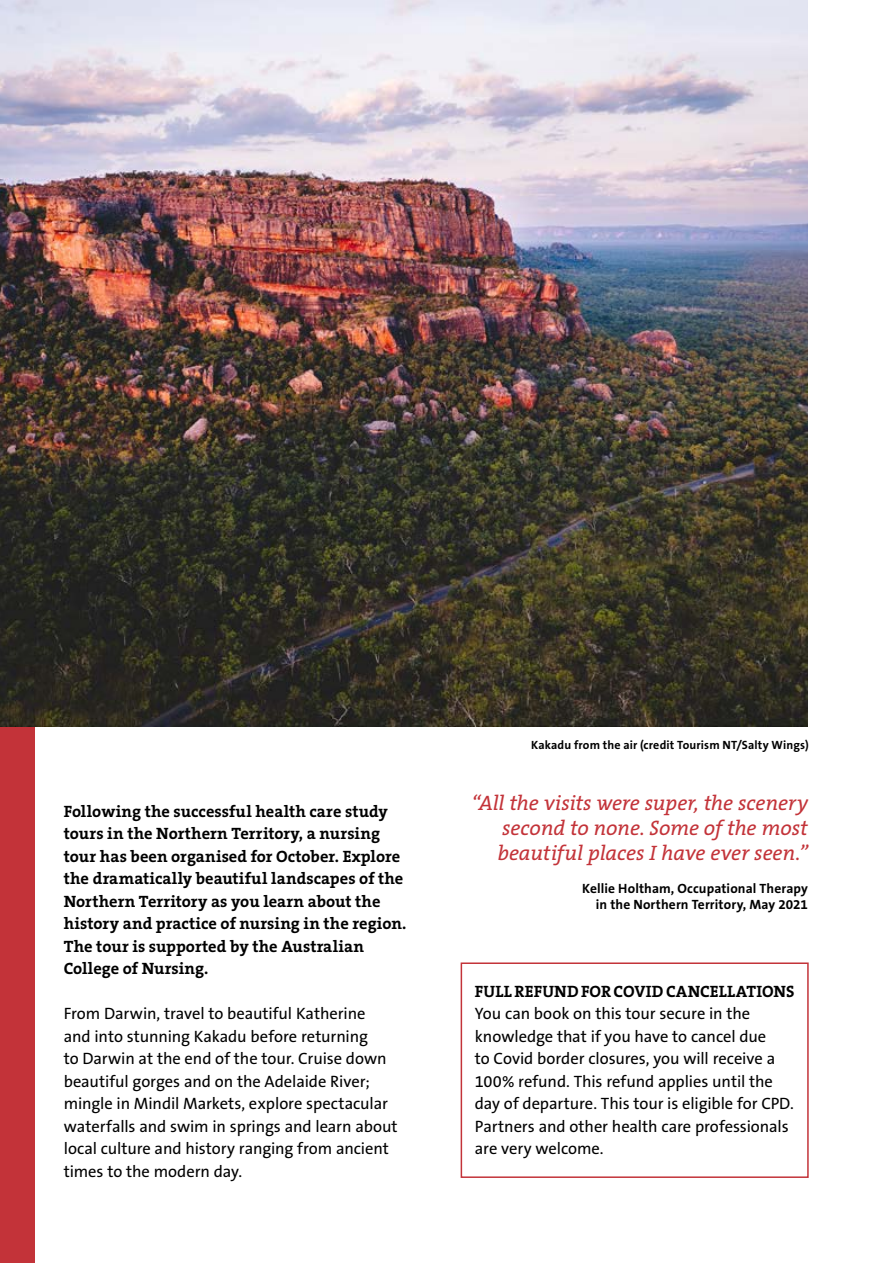
<style>
.page{position:relative;width:893px;height:1263px;background:#fff}
.page>*{position:absolute;margin:0;border:0;box-sizing:border-box;transform-origin:0 0}
.t1{font:italic 21px/25.2px "The Serif B5 Plain";letter-spacing:-.01em;color:#c33339;text-align:justify}
.t2{font:16.5px/22.5px "The Sans B5 Plain";letter-spacing:-.005em;color:#000}
.t3{font:700 16.5px/22.5px "The Serif B7";color:#000}
.t4{font:700 13.5px/16.2px "The Sans B7";letter-spacing:.01em;color:#000;text-align:right}
.t5{font:700 12px "The Sans B7";letter-spacing:.01em;color:#000}
</style>
<div class="page">
<div style="left:0;top:367px;width:34px;height:896px;background:#c33339"></div>
<img style="left:0;top:0;width:808px;height:727px">
<div style="left:461px;top:962px;width:348px;height:216px;border:2px solid #c33339"></div>
<p class="t3" style="left:64px;top:800px;width:344px">Following the successful health care study tours in the Northern Territory, a nursing tour has been organised for October. Explore the dramatically beautiful landscapes of the Northern Territory as you learn about the history and practice of nursing in the region.<br>The tour is supported by the Australian College of Nursing.</p>
<p class="t2" style="left:64px;top:1003px;width:335px">From Darwin, travel to beautiful Katherine<br>and into stunning Kakadu before returning<br>to Darwin at the end of the tour. Cruise down beautiful gorges and on the Adelaide River; mingle in Mindil Markets, explore spectacular waterfalls and swim in springs and learn about local culture and history ranging from ancient times to the modern day.</p>
<p class="t5" style="left:531px;top:739px;width:279px">Kakadu from the air (credit Tourism NT/Salty Wings)</p>
<p class="t1" style="left:497px;top:791px;width:312px;text-indent:-26px">“All the visits were super, the scenery second to none. Some of the most beautiful places I have ever seen.”</p>
<p class="t4" style="left:582px;top:881px;width:227px">Kellie Holtham, Occupational Therapy in the Northern Territory, May 2021</p>
<p class="t3" style="left:475px;top:980px;width:321px">FULL REFUND FOR COVID CANCELLATIONS</p>
<p class="t2" style="left:475px;top:1003px;width:320px">You can book on this tour secure in the knowledge that if you have to cancel due<br>to Covid border closures, you will receive a 100% refund. This refund applies until the day of departure. This tour is eligible for CPD.<br>Partners and other health care professionals are very welcome.</p>
</div>
